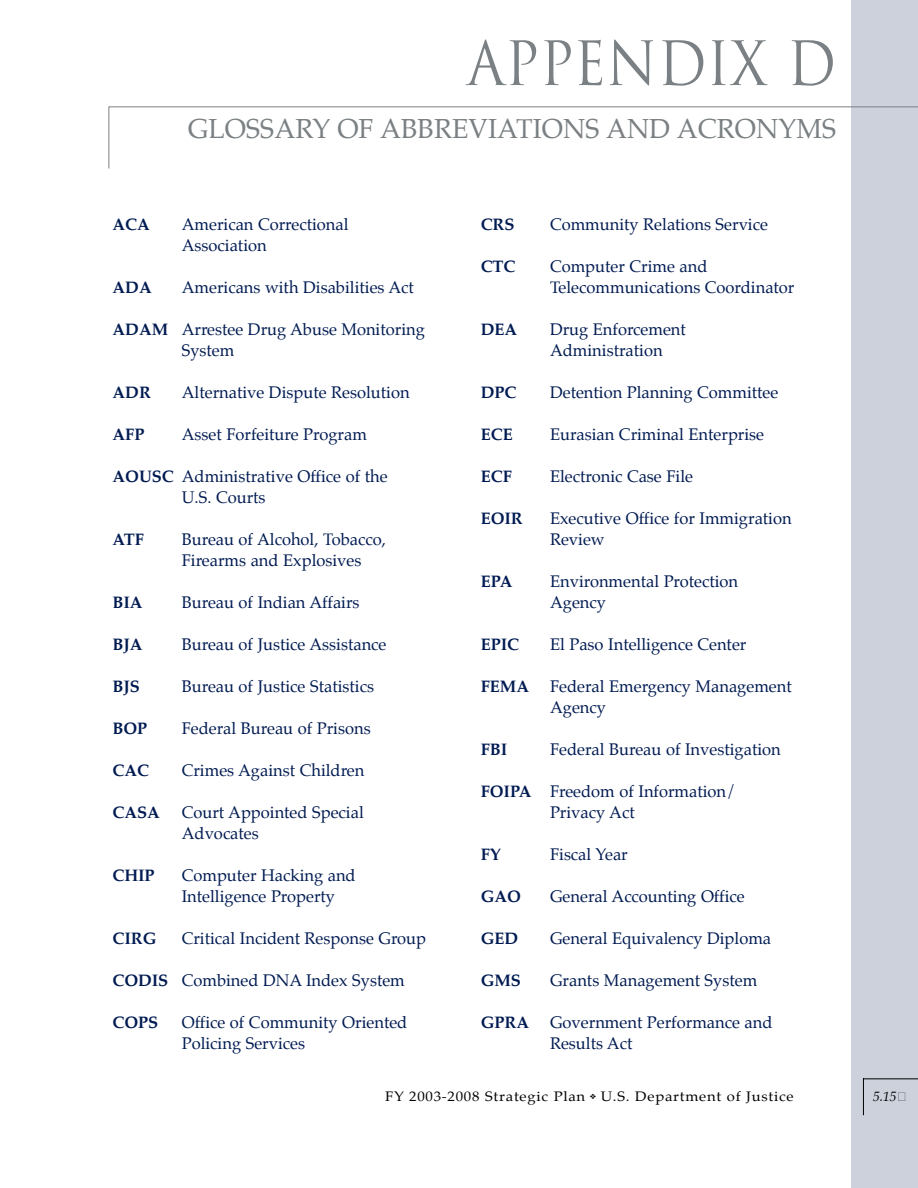
<style>
.page{position:relative;width:918px;height:1188px;background:#fff}
.page>*{position:absolute;margin:0;border:0;box-sizing:border-box;transform-origin:0 0}
.t1{font:59.4px "Trajan";color:#7a8083;scale:.91 1}
.t2{font:27px "Palatino";color:#7a8083}
.t3{font:16.5px/21px "Palatino";color:#001b52}
.t4{font:700 16.5px "Palatino";color:#001b52}
.t5{font:13.5px "Palatino";letter-spacing:.05em;color:#000;scale:1.1 1}
.t6{font:italic 13.5px "Palatino";color:#000}
.s1{font-weight:700}
</style>
<div class="page">
<div style="left:851px;top:0;width:67px;height:1188px;background:#ccd1dc"></div>
<hr style="left:863px;top:1078px;width:55px;height:1px;background:#000">
<hr style="left:863px;top:1078px;width:1px;height:37px;background:#000">
<hr style="left:109px;top:106px;width:809px;height:1px;background:#7a8083">
<hr style="left:108px;top:107px;width:1px;height:61px;background:#7a8083">
<p class="t1" style="left:467px;top:30px;width:407px">APPENDIX D</p>
<p class="t2" style="left:188px;top:116px;width:650px">GLOSSARY OF ABBREVIATIONS AND ACRONYMS</p>
<p class="t4" style="left:112px;top:216px;width:39px">ACA</p>
<p class="t3" style="left:182px;top:215px;width:168px">American Correctional</p>
<p class="t3" style="left:182px;top:236px;width:86px">Association</p>
<p class="t4" style="left:112px;top:279px;width:41px">ADA</p>
<p class="t3" style="left:182px;top:278px;width:234px">Americans with Disabilities Act</p>
<p class="t4" style="left:112px;top:321px;width:57px">ADAM</p>
<p class="t3" style="left:182px;top:320px;width:245px">Arrestee Drug Abuse Monitoring</p>
<p class="t3" style="left:182px;top:341px;width:54px">System</p>
<p class="t4" style="left:112px;top:384px;width:40px">ADR</p>
<p class="t3" style="left:182px;top:383px;width:229px">Alternative Dispute Resolution</p>
<p class="t4" style="left:112px;top:426px;width:34px">AFP</p>
<p class="t3" style="left:182px;top:425px;width:187px">Asset Forfeiture Program</p>
<p class="t3" style="left:112px;top:467px;width:277px"><span class="s1">AOUSC</span> Administrative Office of the</p>
<p class="t4" style="left:112px;top:531px;width:33px">ATF</p>
<p class="t4" style="left:112px;top:594px;width:32px">BIA</p>
<p class="t4" style="left:112px;top:636px;width:32px">BJA</p>
<p class="t4" style="left:112px;top:678px;width:29px">BJS</p>
<p class="t4" style="left:112px;top:720px;width:36px">BOP</p>
<p class="t4" style="left:112px;top:762px;width:38px">CAC</p>
<p class="t4" style="left:112px;top:804px;width:49px">CASA</p>
<p class="t4" style="left:112px;top:867px;width:44px">CHIP</p>
<h1 class="t4" style="left:112px;top:930px;width:45px">CIRG</h1>
<h1 class="t4" style="left:112px;top:972px;width:57px">CODIS</h1>
<h1 class="t4" style="left:112px;top:1014px;width:47px">COPS</h1>
<p class="t3" style="left:182px;top:488px;width:85px">U.S. Courts</p>
<p class="t3" style="left:182px;top:530px;width:206px">Bureau of Alcohol, Tobacco,<br>Firearms and Explosives</p>
<p class="t3" style="left:182px;top:593px;width:179px">Bureau of Indian Affairs</p>
<p class="t3" style="left:182px;top:635px;width:206px">Bureau of Justice Assistance</p>
<p class="t3" style="left:182px;top:677px;width:194px">Bureau of Justice Statistics</p>
<p class="t3" style="left:182px;top:719px;width:190px">Federal Bureau of Prisons</p>
<p class="t3" style="left:182px;top:761px;width:184px">Crimes Against Children</p>
<p class="t3" style="left:182px;top:803px;width:184px">Court Appointed Special</p>
<p class="t3" style="left:182px;top:824px;width:79px">Advocates</p>
<p class="t3" style="left:182px;top:866px;width:175px">Computer Hacking and<br>Intelligence Property</p>
<p class="t3" style="left:182px;top:929px;width:246px">Critical Incident Response Group</p>
<p class="t3" style="left:182px;top:971px;width:225px">Combined DNA Index System</p>
<p class="t3" style="left:182px;top:1013px;width:227px">Office of Community Oriented<br>Policing Services</p>
<h1 class="t4" style="left:481px;top:216px;width:35px">CRS</h1>
<h1 class="t4" style="left:481px;top:258px;width:36px">CTC</h1>
<p class="t4" style="left:481px;top:321px;width:38px">DEA</p>
<p class="t4" style="left:481px;top:384px;width:37px">DPC</p>
<p class="t4" style="left:481px;top:426px;width:34px">ECE</p>
<p class="t4" style="left:481px;top:468px;width:33px">ECF</p>
<p class="t4" style="left:481px;top:510px;width:44px">EOIR</p>
<p class="t4" style="left:481px;top:573px;width:33px">EPA</p>
<p class="t4" style="left:481px;top:636px;width:40px">EPIC</p>
<p class="t4" style="left:481px;top:678px;width:50px">FEMA</p>
<h1 class="t4" style="left:481px;top:741px;width:28px">FBI</h1>
<h1 class="t4" style="left:481px;top:783px;width:53px">FOIPA</h1>
<p class="t4" style="left:481px;top:846px;width:22px">FY</p>
<p class="t4" style="left:481px;top:888px;width:42px">GAO</p>
<p class="t4" style="left:481px;top:930px;width:39px">GED</p>
<p class="t4" style="left:481px;top:972px;width:42px">GMS</p>
<p class="t4" style="left:481px;top:1014px;width:50px">GPRA</p>
<p class="t3" style="left:550px;top:215px;width:219px">Community Relations Service</p>
<p class="t3" style="left:550px;top:257px;width:246px">Computer Crime and<br>Telecommunications Coordinator</p>
<p class="t3" style="left:550px;top:320px;width:137px">Drug Enforcement</p>
<p class="t3" style="left:550px;top:341px;width:114px">Administration</p>
<p class="t3" style="left:550px;top:383px;width:230px">Detention Planning Committee</p>
<p class="t3" style="left:550px;top:425px;width:216px">Eurasian Criminal Enterprise</p>
<p class="t3" style="left:550px;top:467px;width:145px">Electronic Case File</p>
<p class="t3" style="left:550px;top:509px;width:243px">Executive Office for Immigration</p>
<p class="t3" style="left:550px;top:530px;width:56px">Review</p>
<p class="t3" style="left:550px;top:572px;width:190px">Environmental Protection<br>Agency</p>
<p class="t3" style="left:550px;top:635px;width:198px">El Paso Intelligence Center</p>
<p class="t3" style="left:550px;top:677px;width:243px">Federal Emergency Management</p>
<p class="t3" style="left:550px;top:698px;width:58px">Agency</p>
<p class="t3" style="left:550px;top:740px;width:232px">Federal Bureau of Investigation</p>
<p class="t3" style="left:550px;top:782px;width:188px">Freedom of Information/</p>
<p class="t3" style="left:550px;top:803px;width:86px">Privacy Act</p>
<p class="t3" style="left:550px;top:845px;width:79px">Fiscal Year</p>
<p class="t3" style="left:550px;top:887px;width:196px">General Accounting Office</p>
<p class="t3" style="left:550px;top:929px;width:223px">General Equivalency Diploma</p>
<p class="t3" style="left:550px;top:971px;width:209px">Grants Management System</p>
<p class="t3" style="left:550px;top:1013px;width:224px">Government Performance and</p>
<p class="t3" style="left:550px;top:1034px;width:84px">Results Act</p>
<p class="t5" style="left:385px;top:1090px;width:373px">FY 2003-2008 Strategic Plan ❖ U.S. Department of Justice</p>
<p class="t6" style="left:873px;top:1090px;width:25px">5.15</p>
</div>
